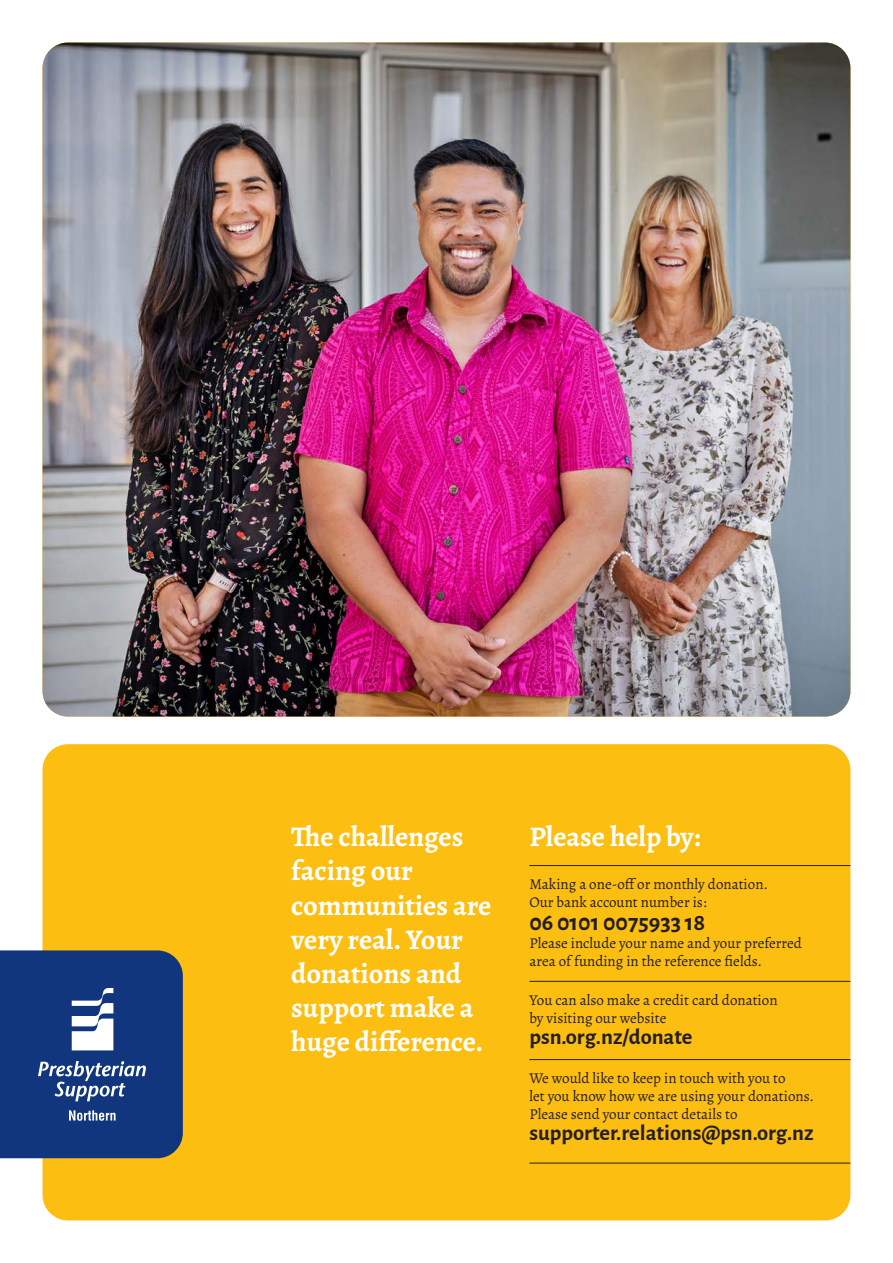
<style>
.page{position:relative;width:893px;height:1263px;background:#fff}
.page>*{position:absolute;margin:0;border:0;box-sizing:border-box;transform-origin:0 0}
.t1{font:700 28.5px/34.2px "Alegreya";color:#fff}
.t2{font:700 24px "Alegreya Sans";color:#231f20}
.t3{font:700 22.5px "Alegreya Sans";color:#231f20}
.t4{font:15px/18px "Alegreya";color:#231f20}
</style>
<div class="page">
<div style="left:43px;top:744px;width:807px;height:476px;background:#fdbe12;border-radius:26px"></div>
<svg style="left:0;top:950px;width:183px;height:208px;background:#254687"></svg>
<hr style="left:529px;top:865px;width:321px;height:1px;background:#231f20">
<hr style="left:529px;top:981px;width:321px;height:1px;background:#231f20">
<hr style="left:529px;top:1059px;width:321px;height:1px;background:#231f20">
<hr style="left:529px;top:1163px;width:321px;height:1px;background:#231f20">
<img style="left:43px;top:43px;width:807px;height:673px">
<h1 class="t1" style="left:291px;top:819px;width:174px">The challenges</h1>
<h1 class="t1" style="left:529px;top:819px;width:173px">Please help by:</h1>
<h1 class="t1" style="left:291px;top:853px;width:202px">facing our communities are very real. Your donations and support make a huge difference.</h1>
<p class="t4" style="left:529px;top:875px;width:240px">Making a one-off or monthly donation.<br>Our bank account number is:</p>
<h2 class="t2" style="left:529px;top:904px;width:177px">06 0101 0075933 18</h2>
<p class="t4" style="left:529px;top:934px;width:274px">Please include your name and your preferred area of funding in the reference fields.</p>
<p class="t4" style="left:529px;top:991px;width:250px">You can also make a credit card donation by visiting our website</p>
<h3 class="t3" style="left:529px;top:1020px;width:165px">psn.org.nz/donate</h3>
<p class="t4" style="left:529px;top:1069px;width:286px">We would like to keep in touch with you to<br>let you know how we are using your donations.<br>Please send your contact details to</p>
<h3 class="t3" style="left:529px;top:1116px;width:286px">supporter.relations@psn.org.nz</h3>
</div>
